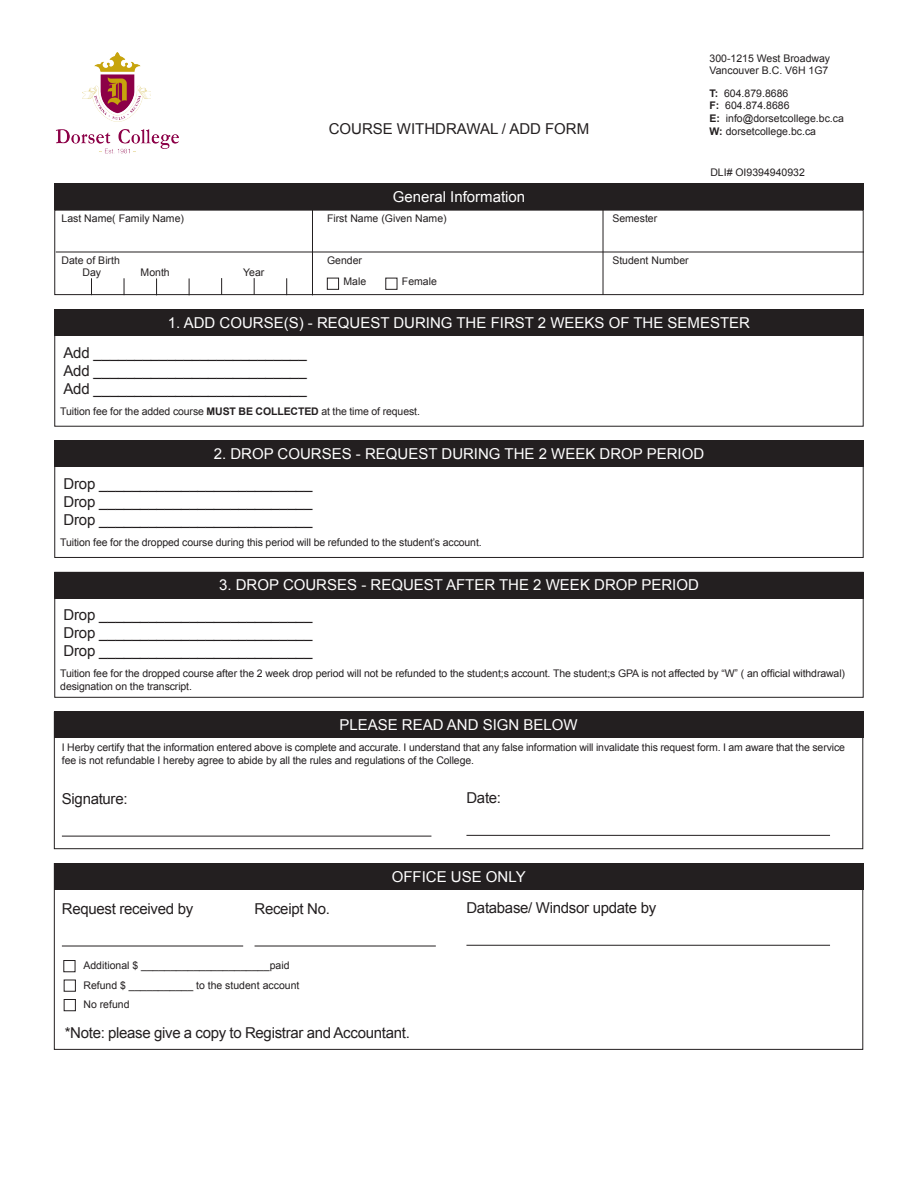
<style>
.page{position:relative;width:918px;height:1188px;background:#fff}
.page>*{position:absolute;margin:0;border:0;box-sizing:border-box;transform-origin:0 0}
.t1{font:15px "Arial";letter-spacing:-.02em;color:#231f20}
.t2{font:15px "Arial";color:#fff}
.t3{font:15px "Arial";color:#231f20}
.t4{font:10.5px/12.6px "Arial";letter-spacing:-.01em;color:#231f20}
.s1{font-weight:700}
</style>
<div class="page">
<img style="left:82px;top:52px;width:69px;height:70px">
<img style="left:56px;top:129px;width:123px;height:25px">
<div style="left:54px;top:183px;width:810px;height:26px;background:#231f20"></div>
<div style="left:54px;top:210px;width:810px;height:85px;border:1px solid #231f20"></div>
<hr style="left:312px;top:209px;width:1px;height:86px;background:#231f20">
<hr style="left:603px;top:209px;width:1px;height:86px;background:#231f20">
<hr style="left:56px;top:252px;width:808px;height:1px;background:#231f20">
<div style="left:327px;top:278px;width:12px;height:12px;border:1px solid #231f20"></div>
<div style="left:385px;top:278px;width:12px;height:12px;border:1px solid #231f20"></div>
<svg style="left:124px;top:278px;width:1px;height:17px"></svg>
<svg style="left:91px;top:278px;width:1px;height:17px"></svg>
<svg style="left:189px;top:278px;width:1px;height:17px"></svg>
<svg style="left:156px;top:278px;width:1px;height:17px"></svg>
<svg style="left:254px;top:278px;width:1px;height:17px"></svg>
<svg style="left:221px;top:278px;width:1px;height:17px"></svg>
<svg style="left:286px;top:278px;width:1px;height:17px"></svg>
<hr style="left:62px;top:836px;width:369px;height:1px;background:#231f20">
<hr style="left:466px;top:835px;width:364px;height:1px;background:#231f20">
<div style="left:54px;top:309px;width:810px;height:27px;background:#231f20"></div>
<div style="left:54px;top:712px;width:810px;height:26px;background:#231f20"></div>
<div style="left:54px;top:309px;width:810px;height:118px;border:1px solid #231f20"></div>
<div style="left:54px;top:712px;width:809px;height:137px;border:1px solid #231f20"></div>
<hr style="left:62px;top:946px;width:181px;height:1px;background:#231f20">
<hr style="left:466px;top:945px;width:364px;height:1px;background:#231f20">
<div style="left:54px;top:863px;width:810px;height:26px;background:#231f20"></div>
<div style="left:54px;top:863px;width:809px;height:187px;border:1px solid #231f20"></div>
<hr style="left:255px;top:946px;width:181px;height:1px;background:#231f20">
<div style="left:54px;top:441px;width:810px;height:26px;background:#231f20"></div>
<div style="left:54px;top:441px;width:810px;height:117px;border:1px solid #231f20"></div>
<div style="left:54px;top:572px;width:810px;height:26px;background:#231f20"></div>
<div style="left:54px;top:572px;width:810px;height:126px;border:1px solid #231f20"></div>
<div style="left:63px;top:960px;width:12px;height:12px;border:1px solid #231f20"></div>
<div style="left:64px;top:980px;width:12px;height:12px;border:1px solid #231f20"></div>
<div style="left:64px;top:999px;width:12px;height:12px;border:1px solid #231f20"></div>
<p class="t4" style="left:710px;top:52px;width:122px">300-1215 West Broadway</p>
<p class="t4" style="left:710px;top:64px;width:120px">Vancouver B.C. V6H 1G7</p>
<p class="t4" style="left:710px;top:87px;width:80px"><span class="s1">T:</span> 604.879.8686</p>
<p class="t4" style="left:710px;top:99px;width:81px"><span class="s1">F:</span> 604.874.8686</p>
<p class="t4" style="left:710px;top:112px;width:136px"><span class="s1">E:</span> info@dorsetcollege.bc.ca</p>
<p class="t3" style="left:329px;top:119px;width:262px">COURSE WITHDRAWAL / ADD FORM</p>
<p class="t4" style="left:710px;top:125px;width:108px"><span class="s1">W:</span> dorsetcollege.bc.ca</p>
<p class="t4" style="left:710px;top:166px;width:96px">DLI# OI9394940932</p>
<p class="t2" style="left:393px;top:186px;width:134px">General Information</p>
<p class="t4" style="left:62px;top:212px;width:124px">Last Name( Family Name)</p>
<p class="t4" style="left:327px;top:212px;width:121px">First Name (Given Name)</p>
<p class="t4" style="left:612px;top:212px;width:46px">Semester</p>
<p class="t4" style="left:62px;top:254px;width:60px">Date of Birth</p>
<p class="t4" style="left:327px;top:254px;width:37px">Gender</p>
<p class="t4" style="left:612px;top:254px;width:78px">Student Number</p>
<p class="t4" style="left:343px;top:275px;width:24px">Male</p>
<p class="t4" style="left:402px;top:275px;width:37px">Female</p>
<p class="t4" style="left:83px;top:266px;width:20px">Day</p>
<p class="t4" style="left:141px;top:266px;width:31px">Month</p>
<p class="t4" style="left:243px;top:266px;width:23px">Year</p>
<p class="t2" style="left:168px;top:313px;width:584px">1. ADD COURSE(S) - REQUEST DURING THE FIRST 2 WEEKS OF THE SEMESTER</p>
<p class="t1" style="left:63px;top:343px;width:245px">Add __________________________</p>
<p class="t1" style="left:63px;top:361px;width:245px">Add __________________________</p>
<p class="t1" style="left:63px;top:379px;width:245px">Add __________________________</p>
<p class="t4" style="left:60px;top:405px;width:361px">Tuition fee for the added course <span class="s1">MUST BE COLLECTED</span> at the time of request.</p>
<p class="t2" style="left:214px;top:444px;width:492px">2. DROP COURSES - REQUEST DURING THE 2 WEEK DROP PERIOD</p>
<p class="t1" style="left:63px;top:474px;width:251px">Drop __________________________</p>
<p class="t1" style="left:63px;top:492px;width:251px">Drop __________________________</p>
<p class="t1" style="left:63px;top:510px;width:251px">Drop __________________________</p>
<p class="t4" style="left:60px;top:536px;width:423px">Tuition fee for the dropped course during this period will be refunded to the student’s account.</p>
<p class="t2" style="left:219px;top:575px;width:481px">3. DROP COURSES - REQUEST AFTER THE 2 WEEK DROP PERIOD</p>
<p class="t1" style="left:63px;top:605px;width:251px">Drop __________________________</p>
<p class="t1" style="left:63px;top:623px;width:251px">Drop __________________________</p>
<p class="t1" style="left:63px;top:641px;width:251px">Drop __________________________</p>
<p class="t4" style="left:60px;top:667px;width:786px">Tuition fee for the dropped course after the 2 week drop period will not be refunded to the student;s account. The student;s GPA is not affected by “W” ( an official withdrawal) designation on the transcript.</p>
<p class="t2" style="left:339px;top:715px;width:240px">PLEASE READ AND SIGN BELOW</p>
<p class="t4" style="left:62px;top:741px;width:785px">I Herby certify that the information entered above is complete and accurate. I understand that any false information will invalidate this request form. I am aware that the service fee is not refundable I hereby agree to abide by all the rules and regulations of the College.</p>
<p class="t1" style="left:62px;top:789px;width:67px">Signature:</p>
<p class="t1" style="left:466px;top:788px;width:36px">Date:</p>
<p class="t2" style="left:392px;top:867px;width:135px">OFFICE USE ONLY</p>
<p class="t1" style="left:62px;top:899px;width:133px">Request received by</p>
<p class="t1" style="left:466px;top:898px;width:191px">Database/ Windsor update by</p>
<p class="t1" style="left:255px;top:899px;width:77px">Receipt No.</p>
<p class="t4" style="left:83px;top:959px;width:208px">Additional $ ______________________paid</p>
<p class="t4" style="left:83px;top:979px;width:217px">Refund $ ___________ to the student account</p>
<p class="t4" style="left:83px;top:998px;width:48px">No refund</p>
<p class="t1" style="left:65px;top:1023px;width:347px">*Note: please give a copy to Registrar and Accountant.</p>
</div>
